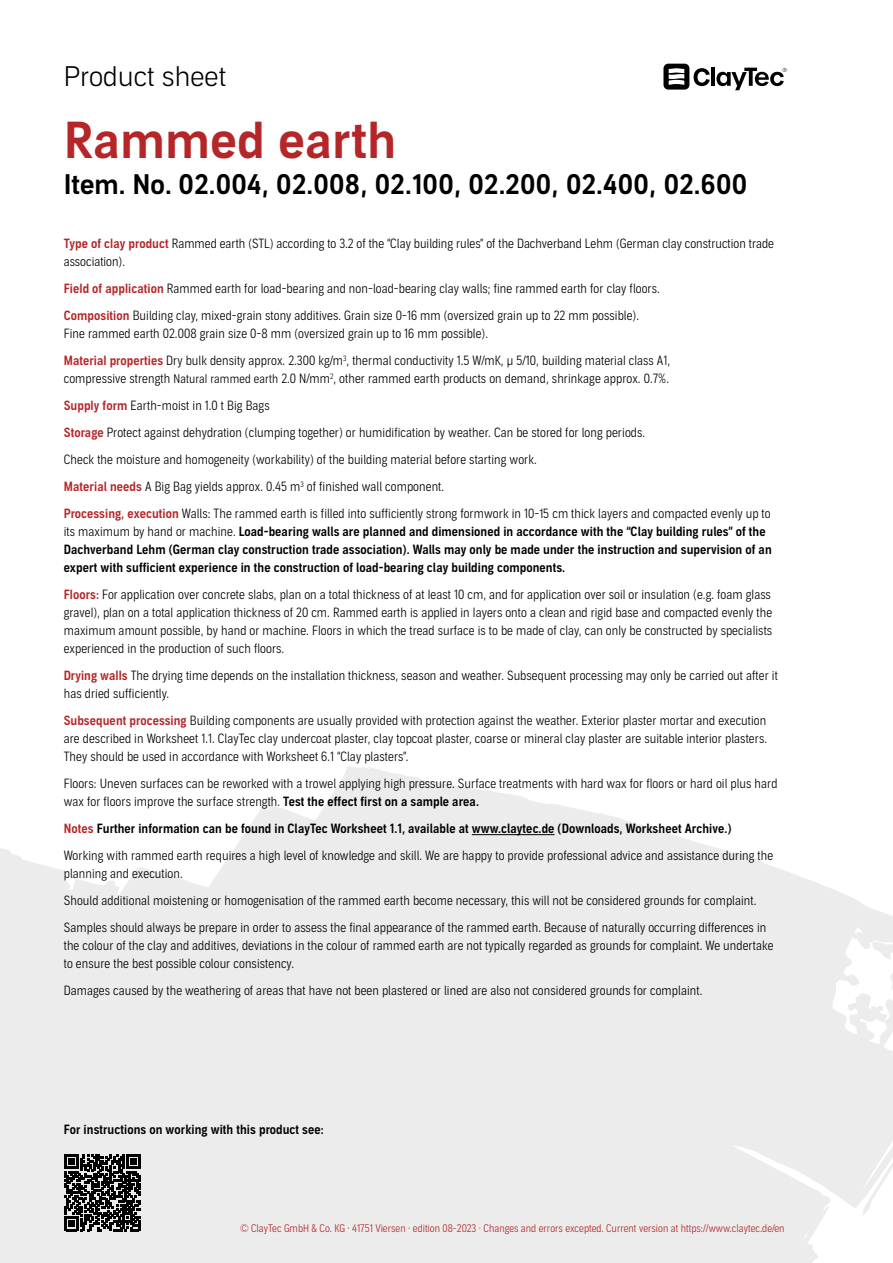
<style>
.page{position:relative;width:893px;height:1263px;background:#fff}
.page>*{position:absolute;margin:0;border:0;box-sizing:border-box;transform-origin:0 0}
.t1{font:49.5px "Aago Sm";letter-spacing:.01em;color:#b52628}
.t2{font:27px "Aago Sm";letter-spacing:.01em;color:#000}
.t3{font:300 27px "Aago";color:#000}
.t4{font:300 12.75px/18px "Aago Condensed";letter-spacing:.005em;color:#000}
.t5{font:12.75px/18px "Aago Condensed Sm";letter-spacing:.005em;color:#000}
.t6{font:300 10.5px "Aago Condensed";color:#b52628}
.s1{font-family:"Aago Condensed Sm";font-weight:400;color:#b52628}
.s2{font-size:12px}
.s3{font-family:"Aago Condensed";font-weight:300}
.s4{font-family:"Aago Condensed Sm";font-weight:400}
.s5{color:#b52628}
</style>
<div class="page">
<svg style="left:0;top:766px;width:893px;height:497px;fill:#ececed"></svg>
<svg style="left:663px;top:64px;width:47px;height:26px"></svg>
<hr style="left:711px;top:68px;width:4px;height:18px;background:#000">
<svg style="left:716px;top:68px;width:71px;height:22px"></svg>
<hr style="left:472px;top:834px;width:83px;height:1px;background:#000">
<svg style="left:64px;top:1154px;width:77px;height:77px"></svg>
<h2 class="t3" style="left:64px;top:61px;width:164px">Product sheet</h2>
<h1 class="t1" style="left:64px;top:112px;width:334px">Rammed earth</h1>
<h2 class="t2" style="left:64px;top:169px;width:685px">Item. No. 02.004, 02.008, 02.100, 02.200, 02.400, 02.600</h2>
<p class="t4" style="left:64px;top:235px;width:712px"><span class="s1">Type of clay product</span> Rammed earth (STL) according to 3.2 of the “Clay building rules” of the Dachverband Lehm (German clay construction trade association).</p>
<p class="t4" style="left:64px;top:276px;width:598px;line-height:27px"><span class="s1">Field of application</span> Rammed earth for load-bearing and non-load-bearing clay walls; fine rammed earth for clay floors.<br><span class="s1">Composition</span> Building clay, mixed-grain stony additives. Grain size 0-16 mm (oversized grain up to 22 mm possible).</p>
<p class="t4" style="left:64px;top:321px;width:608px;line-height:27px">Fine rammed earth 02.008 grain size 0-8 mm (oversized grain up to 16 mm possible).<br><span class="s1">Material properties</span> Dry bulk density approx. 2.300 kg/m<sup>3</sup>, thermal conductivity 1.5 W/mK, µ 5/10, building material class A1,</p>
<p class="t4" style="left:64px;top:366px;width:708px;line-height:27px">compressive strength <span class="s2">Natural rammed earth</span> 2.0 N/mm<sup>2</sup>, other rammed earth products on demand, shrinkage approx. 0.7%.<br><span class="s1">Supply form</span> Earth-moist in 1.0 t Big Bags<br><span class="s1">Storage</span> Protect against dehydration (clumping together) or humidification by weather. Can be stored for long periods.<br>Check the moisture and homogeneity (workability) of the building material before starting work.<br><span class="s1">Material needs</span> A Big Bag yields approx. 0.45 m<sup>3</sup> of finished wall component.<br><span class="s1">Processing, execution</span> Walls: The rammed earth is filled into sufficiently strong formwork in 10-15 cm thick layers and compacted evenly up to</p>
<p class="t5" style="left:64px;top:523px;width:709px"><span class="s3">its maximum by hand or machine.</span> Load-bearing walls are planned and dimensioned in accordance with the “Clay building rules” of the<br>Dachverband Lehm (German clay construction trade association). Walls may only be made under the instruction and supervision of an expert with sufficient experience in the construction of load-bearing clay building components.</p>
<p class="t4" style="left:64px;top:586px;width:710px;text-align:justify"><span class="s1">Floors:</span> For application over concrete slabs, plan on a total thickness of at least 10 cm, and for application over soil or insulation (e.g. foam glass gravel), plan on a total application thickness of 20 cm. Rammed earth is applied in layers onto a clean and rigid base and compacted evenly the maximum amount possible, by hand or machine. Floors in which the tread surface is to be made of clay, can only be constructed by specialists experienced in the production of such floors.</p>
<p class="t4" style="left:64px;top:667px;width:716px"><span class="s1">Drying walls</span> The drying time depends on the installation thickness, season and weather. Subsequent processing may only be carried out after it has dried sufficiently.</p>
<p class="t4" style="left:64px;top:712px;width:705px;text-align:justify"><span class="s1">Subsequent processing</span> Building components are usually provided with protection against the weather. Exterior plaster mortar and execution are described in Worksheet 1.1. ClayTec clay undercoat plaster, clay topcoat plaster, coarse or mineral clay plaster are suitable interior plasters.<br>They should be used in accordance with Worksheet 6.1 “Clay plasters”.</p>
<p class="t4" style="left:64px;top:775px;width:715px">Floors: Uneven surfaces can be reworked with a trowel applying high pressure. Surface treatments with hard wax for floors or hard oil plus hard wax for floors improve the surface strength. <span class="s4">Test the effect first on a sample area.</span></p>
<p class="t5" style="left:64px;top:820px;width:669px"><span class="s5">Notes</span> Further information can be found in ClayTec Worksheet 1.1, available at www.claytec.de (Downloads, Worksheet Archive.)</p>
<p class="t4" style="left:64px;top:847px;width:711px">Working with rammed earth requires a high level of knowledge and skill. We are happy to provide professional advice and assistance during the planning and execution.</p>
<p class="t4" style="left:64px;top:888px;width:704px;line-height:27px">Should additional moistening or homogenisation of the rammed earth become necessary, this will not be considered grounds for complaint.<br>Samples should always be prepare in order to assess the final appearance of the rammed earth. Because of naturally occurring differences in</p>
<p class="t4" style="left:64px;top:937px;width:711px">the colour of the clay and additives, deviations in the colour of rammed earth are not typically regarded as grounds for complaint. We undertake to ensure the best possible colour consistency.</p>
<p class="t4" style="left:64px;top:982px;width:640px">Damages caused by the weathering of areas that have not been plastered or lined are also not considered grounds for complaint.</p>
<p class="t5" style="left:64px;top:1120px;width:262px">For instructions on working with this product see:</p>
<p class="t6" style="left:240px;top:1222px;width:546px">© ClayTec GmbH &amp; Co. KG · 41751 Viersen · edition 08-2023 · Changes and errors excepted. Current version at https://www.claytec.de/en</p>
</div>
